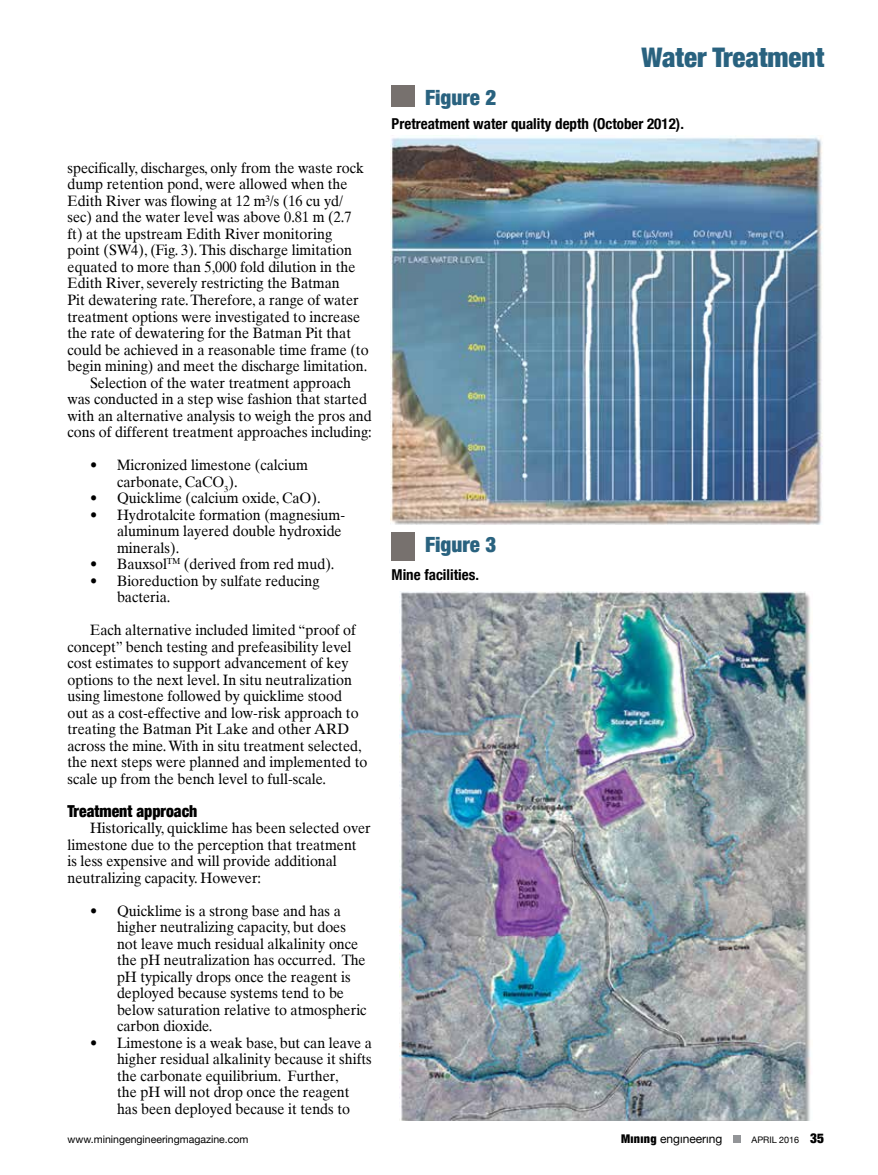
<style>
.page{position:relative;width:878px;height:1175px;background:#fff}
.page>*{position:absolute;margin:0;border:0;box-sizing:border-box;transform-origin:0 0}
.t1{font:900 condensed 27px "Helvetica Neue";color:#29627f}
.t2{font:900 condensed 21px "Helvetica Neue";color:#29627f}
.t3{font:900 condensed 16.5px "Helvetica Neue";color:#000;scale:.95 1}
.t4{font:15px/16.5px "Times Ten";color:#000;scale:.95 1}
.t5{font:700 condensed 15px "Helvetica Neue";color:#000}
.t6{font:12px "Helvetica Neue";color:#000}
.t7{font:10.5px "Helvetica Neue";color:#000}
.t8{font:9px "Helvetica Neue";color:#000}
.s1{font-weight:900;font-stretch:condensed}
.s2{font-weight:900;font-stretch:condensed;font-size:13.5px}
</style>
<div class="page">
<div style="left:733px;top:1135px;width:8px;height:8px;background:#939598"></div>
<div style="left:391px;top:85px;width:24px;height:21px;background:#77716e"></div>
<img style="left:390px;top:137px;width:433px;height:387px">
<div style="left:391px;top:532px;width:24px;height:28px;background:#77716e"></div>
<img style="left:399px;top:591px;width:412px;height:529px">
<h2 class="t2" style="left:425px;top:85px;width:73px">Figure 2</h2>
<h1 class="t1" style="left:641px;top:40px;width:184px">Water Treatment</h1>
<p class="t4" style="left:68px;top:161px;width:314px">specifically, discharges, only from the waste rock</p>
<p class="t4" style="left:68px;top:177px;width:296px">dump retention pond, were allowed when the</p>
<p class="t4" style="left:68px;top:194px;width:291px">Edith River was flowing at 12 m³/s (16 cu yd/</p>
<p class="t4" style="left:68px;top:210px;width:300px">sec) and the water level was above 0.81 m (2.7</p>
<p class="t4" style="left:68px;top:227px;width:280px">ft) at the upstream Edith River monitoring</p>
<p class="t4" style="left:68px;top:243px;width:301px">point (SW4), (Fig. 3). This discharge limitation</p>
<p class="t4" style="left:68px;top:260px;width:304px">equated to more than 5,000 fold dilution in the</p>
<p class="t4" style="left:68px;top:276px;width:288px">Edith River, severely restricting the Batman</p>
<p class="t4" style="left:68px;top:293px;width:308px">Pit dewatering rate. Therefore, a range of water</p>
<p class="t4" style="left:68px;top:309px;width:309px">treatment options were investigated to increase</p>
<p class="t4" style="left:68px;top:326px;width:300px">the rate of dewatering for the Batman Pit that</p>
<p class="t4" style="left:68px;top:342px;width:318px">could be achieved in a reasonable time frame (to</p>
<p class="t4" style="left:68px;top:359px;width:317px">begin mining) and meet the discharge limitation.</p>
<p class="t4" style="left:90px;top:375px;width:276px">Selection of the water treatment approach</p>
<p class="t4" style="left:68px;top:392px;width:317px">was conducted in a step wise fashion that started</p>
<p class="t4" style="left:68px;top:408px;width:322px">with an alternative analysis to weigh the pros and</p>
<p class="t4" style="left:68px;top:425px;width:322px">cons of different treatment approaches including:</p>
<p class="t4" style="left:117px;top:458px;width:202px;text-indent:-27px">• Micronized limestone (calcium carbonate, CaCO<sub>3</sub>).</p>
<p class="t4" style="left:90px;top:491px;width:244px">• Quicklime (calcium oxide, CaO).</p>
<p class="t4" style="left:117px;top:507px;width:242px;text-indent:-27px">• Hydrotalcite formation (magnesium&shy;aluminum layered double hydroxide minerals).</p>
<p class="t4" style="left:90px;top:557px;width:259px">• Bauxsol<sup>TM</sup> (derived from red mud).</p>
<p class="t4" style="left:117px;top:573px;width:214px;text-indent:-27px">• Bioreduction by sulfate reducing bacteria.</p>
<p class="t4" style="left:67px;top:623px;width:317px;text-indent:23px">Each alternative included limited “proof of concept” bench testing and prefeasibility level cost estimates to support advancement of key options to the next level. In situ neutralization using limestone followed by quicklime stood<br>out as a cost-effective and low-risk approach to treating the Batman Pit Lake and other ARD across the mine. With in situ treatment selected, the next steps were planned and implemented to scale up from the bench level to full-scale.</p>
<p class="t3" style="left:68px;top:800px;width:138px">Treatment approach</p>
<p class="t4" style="left:67px;top:821px;width:321px;text-indent:23px">Historically, quicklime has been selected over limestone due to the perception that treatment<br>is less expensive and will provide additional neutralizing capacity. However:</p>
<p class="t4" style="left:117px;top:903px;width:264px;text-indent:-27px">• Quicklime is a strong base and has a higher neutralizing capacity, but does not leave much residual alkalinity once the pH neutralization has occurred. The pH typically drops once the reagent is deployed because systems tend to be below saturation relative to atmospheric carbon dioxide.</p>
<p class="t4" style="left:117px;top:1035px;width:270px;text-indent:-27px">• Limestone is a weak base, but can leave a higher residual alkalinity because it shifts the carbonate equilibrium. Further,<br>the pH will not drop once the reagent has been deployed because it tends to</p>
<p class="t5" style="left:391px;top:115px;width:294px">Pretreatment water quality depth (October 2012).</p>
<h2 class="t2" style="left:425px;top:532px;width:73px">Figure 3</h2>
<p class="t5" style="left:391px;top:565px;width:89px">Mine facilities.</p>
<p class="t7" style="left:68px;top:1133px;width:182px">www.miningengineeringmagazine.com</p>
<p class="t6" style="left:621px;top:1131px;width:103px"><span class="s1">Mınıng</span> engıneerıng</p>
<p class="t8" style="left:751px;top:1134px;width:74px">april 2016 <span class="s2">35</span></p>
</div>
